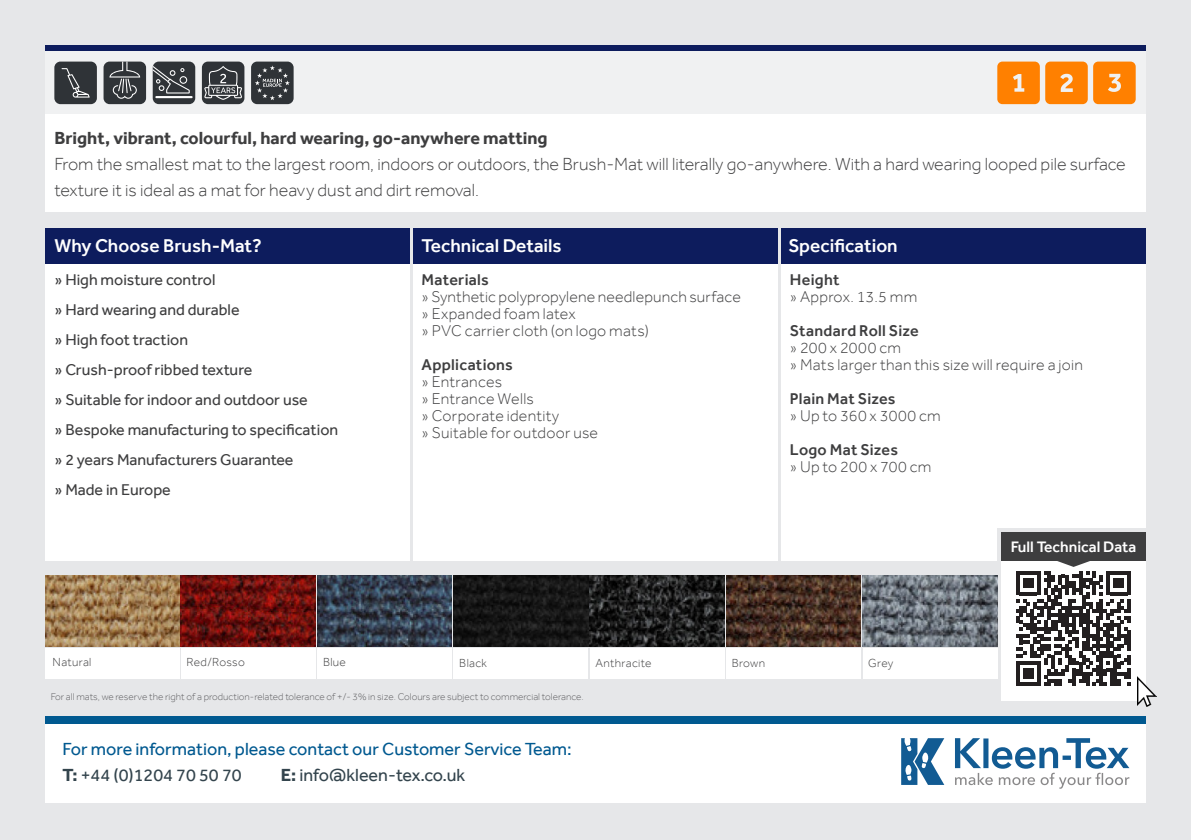
<style>
.page{position:relative;width:1191px;height:840px;background:#fff}
.page>*{position:absolute;margin:0;border:0;box-sizing:border-box;transform-origin:0 0}
.Picture_text{font:500 19px "Effra";color:#fff}
.Picture_text-2{font:300 18px/26px "Effra";color:#3e3e3f}
.t1{font:18px/26px "Effra";color:#005990}
.Picture_text-3{font:700 18px "Effra";color:#3e3e3f}
.t2{font:18px "Effra";color:#33444d}
.Picture_text-4{font:300 16px/17px "Effra";letter-spacing:.015em;color:#3e3e3f}
.Picture_text-5{font:16px "Effra";color:#3e3e3f}
.Picture_text-6{font:500 16px "Effra";letter-spacing:.015em;color:#3e3e3f}
.Picture_text-7{font:500 15.6px "Effra";color:#fff}
.Picture_text-8{font:300 12px "Effra";letter-spacing:.025em;color:#3e3e3f}
.t3{font:300 10px "Effra";color:#606063}
.s1{font-weight:700;color:#33444d}
.s2{color:#33444d}
.s3{font-weight:700}
</style>
<div class="page">
<div style="left:0;top:0;width:1191px;height:839px;background:#e6e7e9"></div>
<div style="left:45px;top:723px;width:1101px;height:79px;background:#fff"></div>
<div style="left:45px;top:716px;width:1101px;height:7px;background:#005990"></div>
<svg style="left:955px;top:738px;width:174px;height:50px"></svg>
<svg style="left:901px;top:738px;width:43px;height:46px"></svg>
<svg style="left:781px;top:263px;width:364px;height:297px"></svg>
<svg style="left:413px;top:263px;width:364px;height:297px"></svg>
<svg style="left:45px;top:263px;width:364px;height:297px"></svg>
<div style="left:45px;top:228px;width:1100px;height:35px;background:#0d1c5d"></div>
<svg style="left:45px;top:45px;width:1100px;height:7px;background:#2d3a72"></svg>
<svg style="left:45px;top:114px;width:1100px;height:97px"></svg>
<div style="left:45px;top:52px;width:1100px;height:62px;background:#f0f1f2"></div>
<svg style="left:997px;top:528px;width:152px;height:177px"></svg>
<div style="left:1093px;top:62px;width:42px;height:42px;background:#ff8000;border-radius:5px"></div>
<div style="left:1045px;top:62px;width:42px;height:42px;background:#ff8000;border-radius:5px"></div>
<div style="left:997px;top:62px;width:42px;height:42px;background:#ff8000;border-radius:5px"></div>
<svg style="left:1108px;top:74px;width:13px;height:18px"></svg>
<svg style="left:1013px;top:74px;width:11px;height:18px"></svg>
<svg style="left:1060px;top:74px;width:12px;height:18px"></svg>
<img style="left:1137px;top:676px;width:19px;height:29px">
<div style="left:104px;top:62px;width:42px;height:42px;background:#2f3337;border-radius:6px"></div>
<svg style="left:109px;top:62px;width:31px;height:37px"></svg>
<div style="left:153px;top:62px;width:42px;height:42px;background:#2f3337;border-radius:6px"></div>
<svg style="left:153px;top:66px;width:40px;height:32px"></svg>
<div style="left:202px;top:62px;width:42px;height:42px;background:#2f3337;border-radius:6px"></div>
<svg style="left:204px;top:66px;width:38px;height:34px"></svg>
<div style="left:251px;top:62px;width:43px;height:42px;background:#2f3337;border-radius:6px"></div>
<svg style="left:255px;top:65px;width:35px;height:35px"></svg>
<div style="left:54px;top:62px;width:43px;height:42px;background:#2f3337;border-radius:6px"></div>
<svg style="left:62px;top:68px;width:28px;height:29px"></svg>
<img style="left:317px;top:575px;width:271px;height:71px">
<img style="left:863px;top:575px;width:134px;height:71px">
<img style="left:45px;top:575px;width:270px;height:71px">
<img style="left:726px;top:575px;width:134px;height:71px">
<img style="left:590px;top:575px;width:134px;height:71px">
<div style="left:317px;top:647px;width:135px;height:31px;background:#fff"></div>
<div style="left:181px;top:647px;width:134px;height:31px;background:#fff"></div>
<div style="left:45px;top:647px;width:135px;height:31px;background:#fff"></div>
<div style="left:453px;top:647px;width:135px;height:31px;background:#fff"></div>
<div style="left:590px;top:647px;width:134px;height:31px;background:#fff"></div>
<div style="left:726px;top:647px;width:134px;height:31px;background:#fff"></div>
<div style="left:863px;top:647px;width:134px;height:31px;background:#fff"></div>
<p class="Picture_text-3" style="left:54px;top:127px;width:495px">Bright, vibrant, colourful, hard wearing, go-anywhere matting</p>
<p class="Picture_text-2" style="left:54px;top:150px;width:1073px">From the smallest mat to the largest room, indoors or outdoors, the Brush-Mat will literally go-anywhere. With a hard wearing looped pile surface texture it is ideal as a mat for heavy dust and dirt removal.</p>
<p class="Picture_text" style="left:54px;top:234px;width:209px">Why Choose Brush-Mat?</p>
<p class="Picture_text-5" style="left:54px;top:270px;width:162px">» High moisture control</p>
<p class="Picture_text-5" style="left:54px;top:300px;width:187px">» Hard wearing and durable</p>
<p class="Picture_text-5" style="left:54px;top:330px;width:135px">» High foot traction</p>
<p class="Picture_text-5" style="left:54px;top:360px;width:199px">» Crush-proof ribbed texture</p>
<p class="Picture_text-5" style="left:54px;top:390px;width:255px">» Suitable for indoor and outdoor use</p>
<p class="Picture_text-5" style="left:54px;top:420px;width:285px">» Bespoke manufacturing to specification</p>
<p class="Picture_text-5" style="left:54px;top:450px;width:241px">» 2 years Manufacturers Guarantee</p>
<p class="Picture_text-5" style="left:54px;top:480px;width:118px">» Made in Europe</p>
<p class="Picture_text" style="left:421px;top:234px;width:142px">Technical Details</p>
<p class="Picture_text" style="left:788px;top:234px;width:111px">Specification</p>
<p class="Picture_text-6" style="left:790px;top:270px;width:51px">Height</p>
<p class="Picture_text-4" style="left:790px;top:288px;width:129px">» Approx. 13.5 mm</p>
<p class="Picture_text-6" style="left:790px;top:321px;width:130px">Standard Roll Size</p>
<p class="Picture_text-4" style="left:790px;top:339px;width:294px">» 200 x 2000 cm<br>» Mats larger than this size will require a join</p>
<p class="Picture_text-6" style="left:790px;top:389px;width:107px">Plain Mat Sizes</p>
<p class="Picture_text-4" style="left:790px;top:407px;width:152px">» Up to 360 x 3000 cm</p>
<p class="Picture_text-6" style="left:790px;top:440px;width:110px">Logo Mat Sizes</p>
<p class="Picture_text-4" style="left:790px;top:458px;width:143px">» Up to 200 x 700 cm</p>
<p class="Picture_text-6" style="left:421px;top:270px;width:69px">Materials</p>
<p class="Picture_text-4" style="left:421px;top:288px;width:321px">» Synthetic polypropylene needlepunch surface</p>
<p class="Picture_text-4" style="left:421px;top:305px;width:156px">» Expanded foam latex</p>
<p class="Picture_text-4" style="left:421px;top:322px;width:229px">» PVC carrier cloth (on logo mats)</p>
<p class="Picture_text-6" style="left:421px;top:355px;width:93px">Applications</p>
<p class="Picture_text-4" style="left:421px;top:373px;width:82px">» Entrances</p>
<p class="Picture_text-4" style="left:421px;top:390px;width:178px">» Entrance Wells<br>» Corporate identity<br>» Suitable for outdoor use</p>
<p class="Picture_text-7" style="left:1010px;top:537px;width:127px">Full Technical Data</p>
<p class="Picture_text-8" style="left:53px;top:654px;width:40px">Natural</p>
<p class="Picture_text-8" style="left:187px;top:654px;width:60px">Red/Rosso</p>
<p class="Picture_text-8" style="left:323px;top:654px;width:25px">Blue</p>
<p class="Picture_text-8" style="left:459px;top:655px;width:29px">Black</p>
<p class="Picture_text-8" style="left:595px;top:655px;width:58px">Anthracite</p>
<p class="Picture_text-8" style="left:732px;top:655px;width:35px">Brown</p>
<p class="Picture_text-8" style="left:868px;top:655px;width:27px">Grey</p>
<p class="t3" style="left:51px;top:690px;width:534px">For all mats, we reserve the right of a production-related tolerance of +/- 3% in size. Colours are subject to commercial tolerance.</p>
<p class="t1" style="left:63px;top:735px;width:510px">For more information, please contact our Customer Service Team:<br><span class="s1">T:</span> <span class="s2">+44 (0)1204 70 50 70</span></p>
<p class="t2" style="left:281px;top:763px;width:186px"><span class="s3">E:</span> info@kleen-tex.co.uk</p>
</div>
